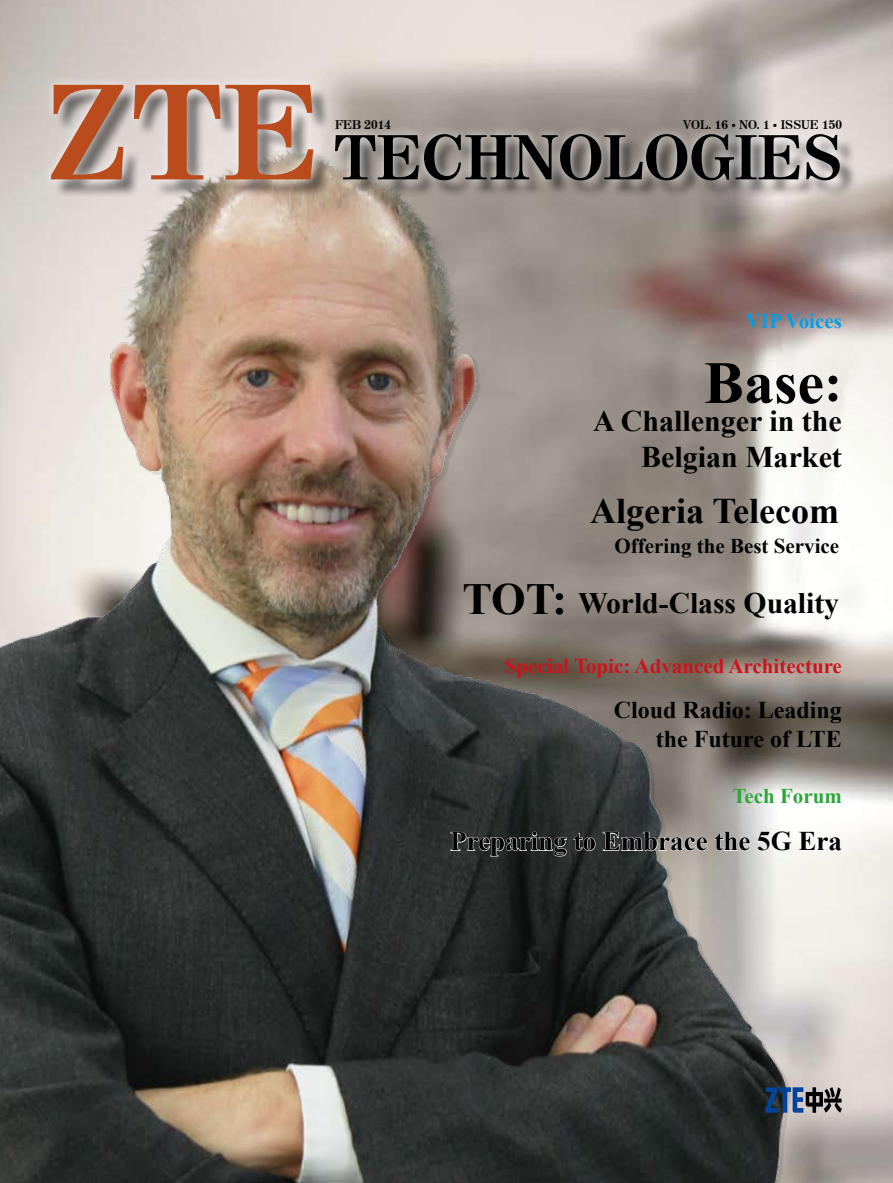
<style>
.page{position:relative;width:893px;height:1183px;background:#fff}
.page>*{position:absolute;margin:0;border:0;box-sizing:border-box;transform-origin:0 0}
.t1{font:700 60px "Times New Roman";color:#000}
.t2{font:700 36px "Times New Roman";color:#000}
.t3{font:700 30px/36px "Times New Roman";color:#000;text-align:right}
.t4{font:700 29.7px "Times New Roman";color:#000}
.t5{font:700 27px "Times New Roman";color:#000}
.t6{font:700 24px/28.8px "Times New Roman";color:#000;text-align:right}
.t7{font:700 21px "Times New Roman";color:#d0121b}
.t8{font:700 21px "Times New Roman";color:#000}
.t9{font:700 21px "Times New Roman";color:#2ba738}
.t10{font:700 21px "Times New Roman";color:#00a0e9}
.t11{font:700 12.45px "Century 725 BT";color:#000}
.t12{font:4.5px "FZZDXK GBK1 0";color:#000}
.s1{font-size:54px}
.s2{font-size:44.4px}
</style>
<div class="page">
<img style="left:0;top:0;width:893px;height:1182px">
<img style="left:0;top:141px;width:796px;height:1041px">
<div style="left:53px;top:87px;width:285px;height:117px;background:#000;opacity:.5"></div>
<div style="left:41px;top:75px;width:288px;height:121px;background:#fff;opacity:.75"></div>
<svg style="left:51px;top:85px;width:262px;height:94px;background:#bf917e"></svg>
<div style="left:337px;top:136px;width:527px;height:69px;background:#000;opacity:.5"></div>
<div style="left:325px;top:124px;width:531px;height:72px;background:#fff;opacity:.75"></div>
<svg style="left:335px;top:134px;width:505px;height:46px;background:#686461"></svg>
<svg style="left:765px;top:1086px;width:77px;height:26px;background:#536277"></svg>
<svg style="left:450px;top:830px;width:117px;height:26px;background:#535756"></svg>
<svg style="left:573px;top:832px;width:23px;height:19px"></svg>
<svg style="left:602px;top:820px;width:106px;height:31px;background:#807f7d"></svg>
<svg style="left:714px;top:831px;width:37px;height:20px"></svg>
<svg style="left:757px;top:830px;width:35px;height:21px"></svg>
<svg style="left:798px;top:831px;width:45px;height:20px"></svg>
<p class="t11" style="left:335px;top:117px;width:57px">FEB 2014</p>
<p class="t11" style="left:781px;top:117px;width:63px">ISSUE 150</p>
<p class="t11" style="left:683px;top:117px;width:88px">VOL. 16 <sup>●</sup> NO. 1</p>
<p class="t12" style="left:773px;top:122px;width:6px">●</p>
<p class="t10" style="left:746px;top:306px;width:98px">VIP Voices</p>
<h1 class="t1" style="left:704px;top:341px;width:139px">Base<span class="s1">:</span></h1>
<h3 class="t3" style="left:593px;top:401px;width:250px">A Challenger in the<br>Belgian Market</h3>
<h2 class="t2" style="left:590px;top:486px;width:250px">Algeria Telecom</h2>
<p class="t8" style="left:615px;top:531px;width:226px">Offering the Best Service</p>
<h3 class="t4" style="left:462px;top:582px;width:378px"><span class="s2">TOT:</span> World-Class Quality</h3>
<p class="t7" style="left:505px;top:651px;width:338px">Special Topic: Advanced Architecture</p>
<p class="t6" style="left:614px;top:695px;width:230px">Cloud Radio: Leading the Future of LTE</p>
<p class="t9" style="left:732px;top:781px;width:111px">Tech Forum</p>
<p class="t5" style="left:450px;top:822px;width:393px">Preparing to Embrace the 5G Era</p>
</div>
